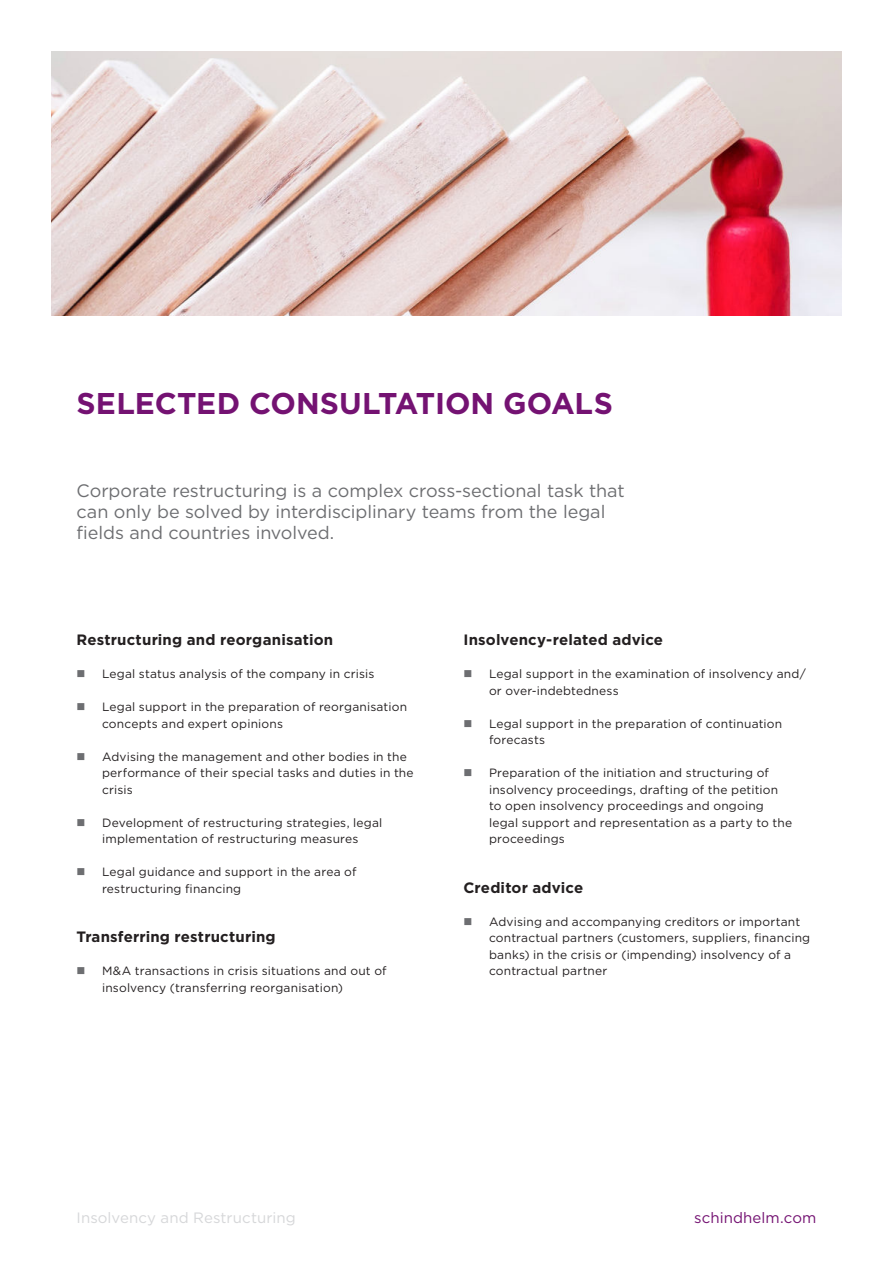
<style>
.page{position:relative;width:893px;height:1263px;background:#fff}
.page>*{position:absolute;margin:0;border:0;box-sizing:border-box;transform-origin:0 0}
.t1{font:700 30px "Gotham";color:#741272}
.t2{font:18px/21px "Gotham";letter-spacing:-.005em;color:#6d6e71}
.t3{font:700 15px "Gotham";letter-spacing:.01em;color:#231f20}
.t4{font:15px "Gotham";letter-spacing:.005em;color:#d6d7d9}
.t5{font:15px "Gotham";letter-spacing:.005em;color:#741272}
.t6{font:12px/16.5px "Gotham";letter-spacing:.015em;color:#231f20}
</style>
<div class="page">
<img style="left:51px;top:51px;width:791px;height:264px">
<h1 class="t1" style="left:77px;top:390px;width:538px">SELECTED CONSULTATION GOALS</h1>
<h2 class="t2" style="left:77px;top:481px;width:550px">Corporate restructuring is a complex cross-sectional task that can only be solved by interdisciplinary teams from the legal fields and countries involved.</h2>
<p class="t3" style="left:77px;top:633px;width:258px">Restructuring and reorganisation</p>
<p class="t6" style="left:102px;top:666px;width:274px">Legal status analysis of the company in crisis</p>
<p class="t6" style="left:102px;top:699px;width:307px">Legal support in the preparation of reorganisation concepts and expert opinions</p>
<p class="t6" style="left:102px;top:749px;width:313px">Advising the management and other bodies in the performance of their special tasks and duties in the crisis</p>
<p class="t6" style="left:102px;top:815px;width:282px">Development of restructuring strategies, legal implementation of restructuring measures</p>
<p class="t6" style="left:102px;top:864px;width:256px">Legal guidance and support in the area of restructuring financing</p>
<p class="t3" style="left:77px;top:930px;width:201px">Transferring restructuring</p>
<p class="t6" style="left:102px;top:963px;width:286px">M&amp;A transactions in crisis situations and out of insolvency (transferring reorganisation)</p>
<p class="t3" style="left:463px;top:633px;width:201px">Insolvency-related advice</p>
<p class="t6" style="left:489px;top:666px;width:318px">Legal support in the examination of insolvency and/ or over-indebtedness</p>
<p class="t6" style="left:489px;top:716px;width:295px">Legal support in the preparation of continuation forecasts</p>
<p class="t6" style="left:489px;top:765px;width:305px">Preparation of the initiation and structuring of insolvency proceedings, drafting of the petition to open insolvency proceedings and ongoing legal support and representation as a party to the proceedings</p>
<p class="t3" style="left:463px;top:881px;width:121px">Creditor advice</p>
<p class="t6" style="left:489px;top:914px;width:323px">Advising and accompanying creditors or important contractual partners (customers, suppliers, financing banks) in the crisis or (impending) insolvency of a contractual partner</p>
<p class="t4" style="left:77px;top:1211px;width:221px">Insolvency and Restructuring</p>
<p class="t5" style="left:694px;top:1211px;width:124px">schindhelm.com</p>
</div>
